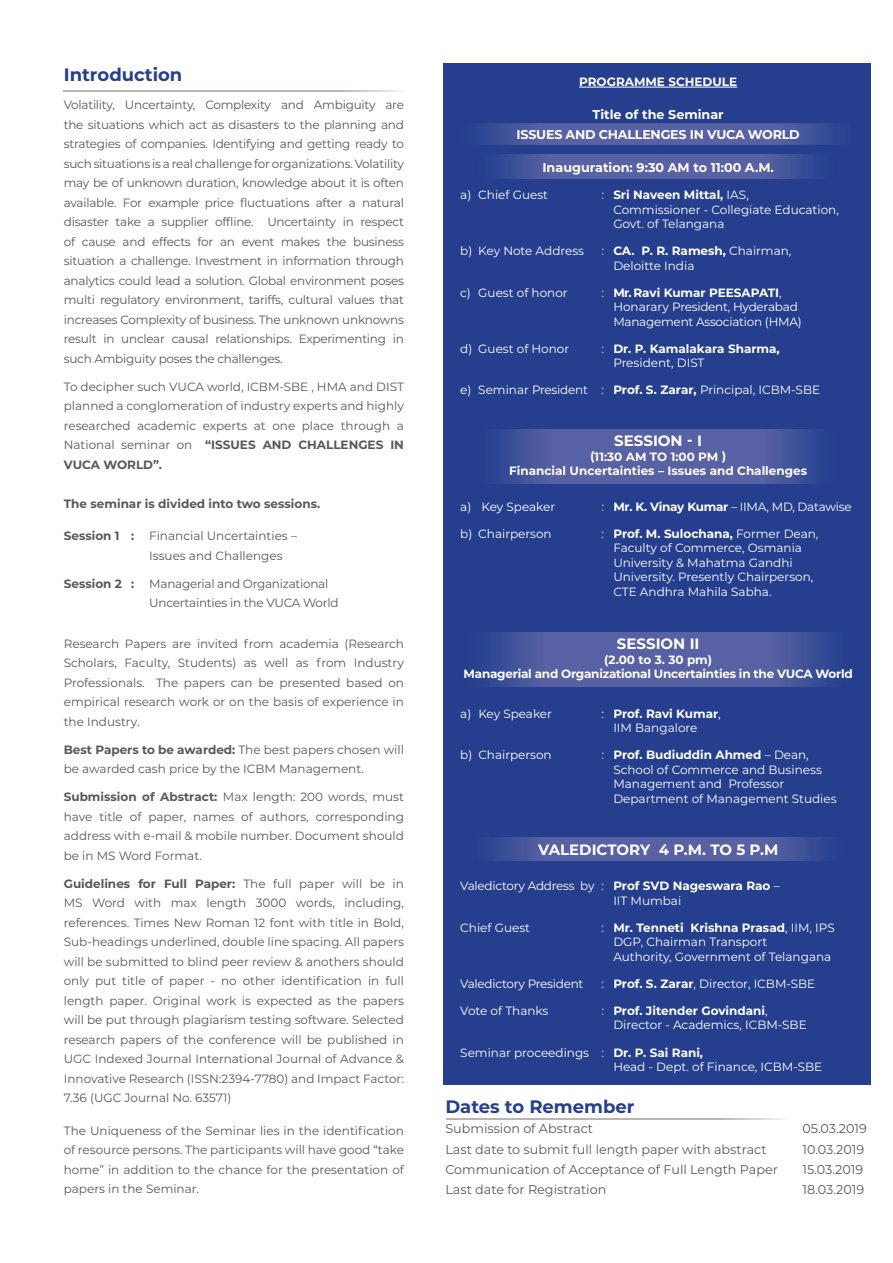
<style>
.page{position:relative;width:893px;height:1263px;background:#fff}
.page>*{position:absolute;margin:0;border:0;box-sizing:border-box;transform-origin:0 0}
.t1{font:700 18px "Montserrat";color:#253f8e}
.t2{font:700 15px "Montserrat";color:#fff}
.t3{font:12.75px "Montserrat";color:#57585a}
.t4{font:700 12.75px/20.2px "Montserrat";letter-spacing:-.005em;color:#fff;text-align:center}
.t5{font:12px/19.5px "Montserrat";color:#57585a;text-align:justify}
.t6{font:12px/14.4px "Montserrat";color:#fff}
.t7{font:12px/14.4px "Montserrat";letter-spacing:-.02em;color:#fff}
.t8{font:700 12px/14.4px "Montserrat";color:#fff}
.t9{font:700 12px/14.4px "Montserrat";letter-spacing:-.02em;color:#fff;text-align:center}
.t10{font:12px/19.5px "Montserrat";letter-spacing:-.02em;color:#57585a}
.t11{font:700 12px "Montserrat";color:#57585a}
.s1{font-weight:700}
.s2{font-weight:400}
</style>
<div class="page">
<div style="left:443px;top:63px;width:428px;height:1022px;background:#253f8e"></div>
<svg style="left:500px;top:429px;width:157px;height:54px;background:#515ca0"></svg>
<svg style="left:657px;top:429px;width:158px;height:54px;background:#515da0"></svg>
<svg style="left:490px;top:632px;width:168px;height:54px;background:#515ca0"></svg>
<svg style="left:658px;top:632px;width:169px;height:54px;background:#515da0"></svg>
<svg style="left:499px;top:154px;width:157px;height:24px;background:#515ca0"></svg>
<svg style="left:656px;top:154px;width:158px;height:24px;background:#515ca0"></svg>
<svg style="left:493px;top:838px;width:164px;height:23px;background:#515da0"></svg>
<svg style="left:657px;top:838px;width:165px;height:23px;background:#515da0"></svg>
<svg style="left:483px;top:123px;width:351px;height:22px;background:#505c9f"></svg>
<hr style="left:579px;top:87px;width:158px;height:1px;background:#fff">
<svg style="left:64px;top:91px;width:337px;height:1px"></svg>
<svg style="left:446px;top:1118px;width:338px;height:1px"></svg>
<h1 class="t1" style="left:64px;top:62px;width:120px">Introduction</h1>
<p class="t5" style="left:64px;top:95px;width:342px">Volatility, Uncertainty, Complexity and Ambiguity are the situations which act as disasters to the planning and strategies of companies. Identifying and getting ready to such situations is a real challenge for organizations. Volatility may be of unknown duration, knowledge about it is often available. For example price fluctuations after a natural disaster take a supplier offline. Uncertainty in respect of cause and effects for an event makes the business situation a challenge. Investment in information through analytics could lead a solution. Global environment poses multi regulatory environment, tariffs, cultural values that increases Complexity of business. The unknown unknowns result in unclear causal relationships. Experimenting in such Ambiguity poses the challenges.</p>
<p class="t5" style="left:64px;top:376px;width:342px">To decipher such VUCA world, ICBM-SBE , HMA and DIST planned a conglomeration of industry experts and highly researched academic experts at one place through a National seminar on <span class="s1">“ISSUES AND CHALLENGES IN VUCA WORLD”.</span></p>
<p class="t11" style="left:64px;top:495px;width:258px">The seminar is divided into two sessions.</p>
<p class="t5" style="left:149px;top:526px;width:149px;text-indent:-86px"><span class="s1">Session 1 :</span> Financial Uncertainties –<br>Issues and Challenges</p>
<p class="t10" style="left:149px;top:573px;width:191px;text-indent:-86px"><span class="s1">Session 2 :</span> Managerial and Organizational<br>Uncertainties in the VUCA World</p>
<p class="t5" style="left:64px;top:633px;width:342px">Research Papers are invited from academia (Research Scholars, Faculty, Students) as well as from Industry Professionals. The papers can be presented based on empirical research work or on the basis of experience in the Industry.</p>
<p class="t5" style="left:64px;top:739px;width:342px"><span class="s1">Best Papers to be awarded:</span> The best papers chosen will be awarded cash price by the ICBM Management.</p>
<p class="t5" style="left:64px;top:787px;width:342px"><span class="s1">Submission of Abstract:</span> Max length: 200 words, must have title of paper, names of authors, corresponding address with e-mail &amp; mobile number. Document should be in MS Word Format.</p>
<p class="t5" style="left:64px;top:873px;width:342px"><span class="s1">Guidelines for Full Paper:</span> The full paper will be in MS Word with max length 3000 words, including, references. Times New Roman 12 font with title in Bold, Sub-headings underlined, double line spacing. All papers will be submitted to blind peer review &amp; anothers should only put title of paper - no other identification in full length paper. Original work is expected as the papers will be put through plagiarism testing software. Selected research papers of the conference will be published in UGC Indexed Journal International Journal of Advance &amp; Innovative Research (ISSN:2394-7780) and Impact Factor:<br>7.36 (UGC Journal No. 63571)</p>
<p class="t5" style="left:64px;top:1120px;width:342px">The Uniqueness of the Seminar lies in the identification of resource persons. The participants will have good “take home” in addition to the chance for the presentation of papers in the Seminar.</p>
<p class="t8" style="left:579px;top:74px;width:160px">PROGRAMME SCHEDULE</p>
<p class="t4" style="left:517px;top:104px;width:285px">Title of the Seminar<br>ISSUES AND CHALLENGES IN VUCA WORLD</p>
<p class="t4" style="left:542px;top:157px;width:233px">Inauguration: 9:30 AM to 11:00 A.M.</p>
<p class="t6" style="left:460px;top:187px;width:89px">a) Chief Guest</p>
<p class="t6" style="left:613px;top:187px;width:227px;text-indent:-12px">: <span class="s1">Sri Naveen Mittal,</span> IAS,<br>Commissioner - Collegiate Education,<br>Govt. of Telangana</p>
<p class="t6" style="left:460px;top:243px;width:125px">b) Key Note Address</p>
<p class="t6" style="left:613px;top:243px;width:180px;text-indent:-12px">: <span class="s1">CA. P. R. Ramesh,</span> Chairman,<br>Deloitte India</p>
<p class="t6" style="left:460px;top:285px;width:109px">c) Guest of honor</p>
<p class="t7" style="left:613px;top:285px;width:190px;text-indent:-12px">: <span class="s1">Mr. Ravi Kumar PEESAPATI</span>,<br>Honarary President, Hyderabad<br>Management Association (HMA)</p>
<p class="t6" style="left:460px;top:341px;width:110px">d) Guest of Honor</p>
<p class="t8" style="left:613px;top:341px;width:168px;text-indent:-12px"><span class="s2">:</span> Dr. P. Kamalakara Sharma,<br><span class="s2">President, DIST</span></p>
<p class="t6" style="left:460px;top:382px;width:361px">e) Seminar President : <span class="s1">Prof. S. Zarar,</span> Principal, ICBM-SBE</p>
<p class="t2" style="left:614px;top:430px;width:89px">SESSION - I</p>
<p class="t8" style="left:509px;top:449px;width:299px;text-align:center">(11:30 AM TO 1:00 PM )<br>Financial Uncertainties – Issues and Challenges</p>
<p class="t6" style="left:460px;top:499px;width:96px">a) Key Speaker</p>
<p class="t7" style="left:601px;top:499px;width:252px">: <span class="s1">Mr. K. Vinay Kumar</span> – IIMA, MD, Datawise</p>
<p class="t6" style="left:460px;top:526px;width:93px">b) Chairperson</p>
<p class="t6" style="left:613px;top:526px;width:207px;text-indent:-12px">: <span class="s1">Prof. M. Sulochana,</span> Former Dean,<br>Faculty of Commerce, Osmania<br>University &amp; Mahatma Gandhi<br>University. Presently Chairperson,<br>CTE Andhra Mahila Sabha.</p>
<p class="t2" style="left:617px;top:633px;width:84px">SESSION II</p>
<p class="t9" style="left:464px;top:651px;width:391px">(2.00 to 3. 30 pm)<br>Managerial and Organizational Uncertainties in the VUCA World</p>
<p class="t6" style="left:460px;top:706px;width:93px">a) Key Speaker</p>
<p class="t6" style="left:613px;top:706px;width:109px;text-indent:-12px">: <span class="s1">Prof. Ravi Kumar</span>,<br>IIM Bangalore</p>
<p class="t6" style="left:460px;top:747px;width:93px">b) Chairperson</p>
<p class="t6" style="left:613px;top:747px;width:225px;text-indent:-12px">: <span class="s1">Prof. Budiuddin Ahmed</span> – Dean,<br>School of Commerce and Business<br>Management and Professor<br>Department of Management Studies</p>
<p class="t2" style="left:538px;top:838px;width:242px">VALEDICTORY 4 P.M. TO 5 P.M</p>
<p class="t7" style="left:613px;top:878px;width:168px;text-indent:-153px">Valedictory Address by : <span class="s1">Prof SVD Nageswara Rao</span> –<br>IIT Mumbai</p>
<p class="t6" style="left:460px;top:920px;width:71px">Chief Guest</p>
<p class="t6" style="left:613px;top:920px;width:223px;text-indent:-12px">: <span class="s1">Mr. Tenneti Krishna Prasad</span>, IIM, IPS<br>DGP, Chairman Transport<br>Authority, Government of Telangana</p>
<p class="t7" style="left:460px;top:976px;width:125px">Valedictory President</p>
<p class="t6" style="left:601px;top:976px;width:215px">: <span class="s1">Prof. S. Zarar</span>, Director, ICBM-SBE</p>
<p class="t6" style="left:460px;top:1003px;width:90px">Vote of Thanks</p>
<p class="t6" style="left:613px;top:1003px;width:195px;text-indent:-12px">: <span class="s1">Prof. Jitender Govindani</span>,<br>Director - Academics, ICBM-SBE</p>
<p class="t6" style="left:613px;top:1045px;width:210px;text-indent:-153px">Seminar proceedings : <span class="s1">Dr. P. Sai Rani,<br></span>Head - Dept. of Finance, ICBM-SBE</p>
<h1 class="t1" style="left:445px;top:1094px;width:191px">Dates to Remember</h1>
<p class="t3" style="left:445px;top:1120px;width:149px">Submission of Abstract</p>
<p class="t3" style="left:802px;top:1120px;width:66px">05.03.2019</p>
<p class="t3" style="left:445px;top:1140px;width:323px">Last date to submit full length paper with abstract</p>
<p class="t3" style="left:802px;top:1140px;width:63px">10.03.2019</p>
<p class="t3" style="left:445px;top:1161px;width:334px">Communication of Acceptance of Full Length Paper</p>
<p class="t3" style="left:802px;top:1161px;width:62px">15.03.2019</p>
<p class="t3" style="left:445px;top:1181px;width:162px">Last date for Registration</p>
<p class="t3" style="left:802px;top:1181px;width:63px">18.03.2019</p>
</div>
